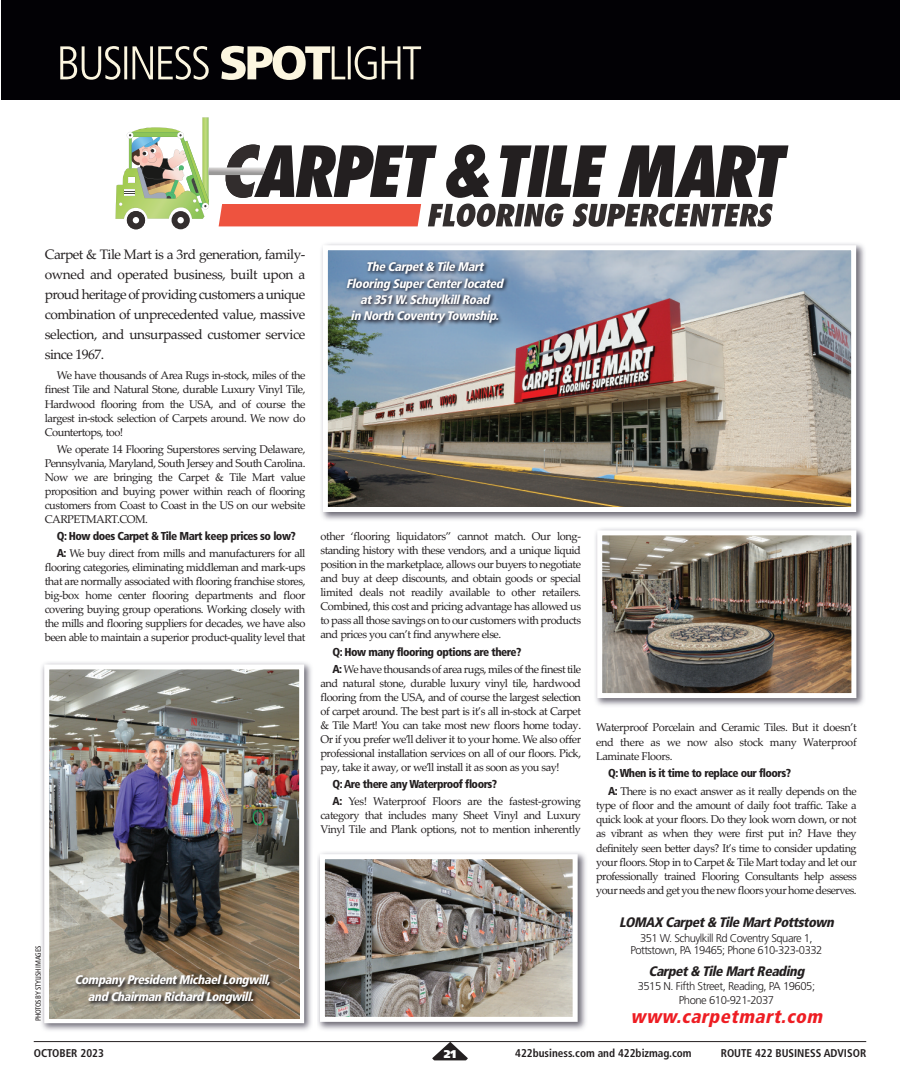
<style>
.page{position:relative;width:900px;height:1092px;background:#fff}
.page>*{position:absolute;margin:0;border:0;box-sizing:border-box;transform-origin:0 0}
.t1{font:italic 900 condensed 18.75px "Frutiger";color:#ee1d23}
.t2{font:13.75px/20px "Palatino Linotype";letter-spacing:-.03em;color:#231f20;text-align:justify}
.t3{font:italic 900 condensed 13.75px "Frutiger";color:#231f20}
.t4{font:italic 900 condensed 12.5px/16.2px "Frutiger";color:#fff;text-align:center}
.t5{font:900 condensed 11.5px "Frutiger";letter-spacing:-.045em;color:#231f20}
.t6{font:11.25px/14px "Palatino Linotype";letter-spacing:-.045em;color:#231f20;text-align:justify}
.t7{font:300 11.25px/12.6px "Frutiger";letter-spacing:-.045em;color:#231f20;text-align:center}
.t8{font:700 condensed 11.25px "Frutiger";color:#231f20}
.t9{font:900 11.25px "Frutiger";color:#fff}
.t10{font:condensed 7.5px "Frutiger";letter-spacing:-.04em;color:#231f20}
.s1{font-family:"Frutiger";font-weight:900;font-stretch:condensed;font-size:11.5px}
</style>
<div class="page">
<div style="left:2px;top:0;width:898px;height:100px;background:#020105"></div>
<img style="left:41px;top:662px;width:271px;height:369px">
<img style="left:50px;top:670px;width:248px;height:299px">
<div style="left:44px;top:664px;width:260px;height:359px;border:5px solid #fff"></div>
<img style="left:317px;top:852px;width:269px;height:178px">
<img style="left:326px;top:860px;width:246px;height:155px">
<div style="left:320px;top:854px;width:258px;height:167px;border:5px solid #fff"></div>
<img style="left:595px;top:528px;width:269px;height:178px">
<img style="left:603px;top:536px;width:247px;height:156px">
<div style="left:597px;top:530px;width:259px;height:168px;border:5px solid #fff"></div>
<img style="left:321px;top:243px;width:544px;height:277px">
<img style="left:329px;top:251px;width:521px;height:255px">
<div style="left:323px;top:245px;width:533px;height:267px;border:5px solid #fff"></div>
<svg style="left:60px;top:46px;width:361px;height:34px"></svg>
<img style="left:328px;top:253px;width:196px;height:87px">
<img style="left:45px;top:969px;width:256px;height:51px">
<img style="left:49px;top:969px;width:250px;height:49px">
<div style="left:127px;top:211px;width:18px;height:18px;background:#332e2e;border-radius:50%"></div>
<div style="left:172px;top:211px;width:18px;height:18px;background:#332e2e;border-radius:50%"></div>
<svg style="left:116px;top:117px;width:93px;height:106px"></svg>
<svg style="left:219px;top:144px;width:569px;height:83px"></svg>
<img style="left:209px;top:167px;width:57px;height:8px">
<hr style="left:34px;top:1041px;width:832px;height:1px;background:#231f20">
<svg style="left:432px;top:1041px;width:36px;height:19px"></svg>
<p class="t2" style="left:45px;top:244px;width:262px">Carpet &amp; Tile Mart is a 3rd generation, family&shy;owned and operated business, built upon a proud heritage of providing customers a unique combination of unprecedented value, massive selection, and unsurpassed customer service since 1967.</p>
<p class="t6" style="left:45px;top:368px;width:262px;text-indent:12px">We have thousands of Area Rugs in-stock, miles of the finest Tile and Natural Stone, durable Luxury Vinyl Tile, Hardwood flooring from the USA, and of course the largest in-stock selection of Carpets around. We now do Countertops, too!</p>
<p class="t6" style="left:45px;top:442px;width:262px;text-indent:12px">We operate 14 Flooring Superstores serving Delaware, Pennsylvania, Maryland, South Jersey and South Carolina.<br>Now we are bringing the Carpet &amp; Tile Mart value proposition and buying power within reach of flooring customers from Coast to Coast in the US on our website CARPETMART.COM.</p>
<p class="t5" style="left:57px;top:531px;width:241px">Q: How does Carpet &amp; Tile Mart keep prices so low?</p>
<p class="t6" style="left:45px;top:546px;width:262px;text-indent:12px"><span class="s1">A:</span> We buy direct from mills and manufacturers for all flooring categories, eliminating middleman and mark-ups that are normally associated with flooring franchise stores, big-box home center flooring departments and floor covering buying group operations. Working closely with the mills and flooring suppliers for decades, we have also been able to maintain a superior product-quality level that</p>
<p class="t4" style="left:346px;top:260px;width:161px">The Carpet &amp; Tile Mart<br>Flooring Super Center located at 351 W. Schuylkill Road<br>in North Coventry Township.</p>
<p class="t6" style="left:320px;top:529px;width:262px">other ‘flooring liquidators” cannot match. Our long&shy;standing history with these vendors, and a unique liquid position in the marketplace, allows our buyers to negotiate and buy at deep discounts, and obtain goods or special limited deals not readily available to other retailers.<br>Combined, this cost and pricing advantage has allowed us to pass all those savings on to our customers with products and prices you can’t find anywhere else.</p>
<p class="t5" style="left:332px;top:647px;width:191px">Q: How many flooring options are there?</p>
<p class="t6" style="left:320px;top:661px;width:262px;text-indent:12px"><span class="s1">A:</span>We have thousands of area rugs, miles of the finest tile and natural stone, durable luxury vinyl tile, hardwood flooring from the USA, and of course the largest selection of carpet around. The best part is it’s all in-stock at Carpet &amp; Tile Mart! You can take most new floors home today.<br>Or if you prefer we’ll deliver it to your home. We also offer professional installation services on all of our floors. Pick, pay, take it away, or we’ll install it as soon as you say!</p>
<p class="t5" style="left:332px;top:779px;width:166px">Q: Are there any Waterproof floors?</p>
<p class="t6" style="left:320px;top:794px;width:262px;text-indent:12px"><span class="s1">A:</span> Yes! Waterproof Floors are the fastest-growing category that includes many Sheet Vinyl and Luxury Vinyl Tile and Plank options, not to mention inherently</p>
<p class="t6" style="left:596px;top:720px;width:262px">Waterproof Porcelain and Ceramic Tiles. But it doesn’t end there as we now also stock many Waterproof Laminate Floors.</p>
<p class="t5" style="left:608px;top:768px;width:184px">Q: When is it time to replace our floors?</p>
<p class="t6" style="left:596px;top:783px;width:262px;text-indent:12px"><span class="s1">A:</span> There is no exact answer as it really depends on the type of floor and the amount of daily foot traffic. Take a quick look at your floors. Do they look worn down, or not as vibrant as when they were first put in? Have they definitely seen better days? It’s time to consider updating your floors. Stop in to Carpet &amp; Tile Mart today and let our professionally trained Flooring Consultants help assess your needs and get you the new floors your home deserves.</p>
<p class="t3" style="left:619px;top:916px;width:219px">LOMAX Carpet &amp; Tile Mart Pottstown</p>
<p class="t7" style="left:630px;top:932px;width:194px">351 W. Schuylkill Rd Coventry Square 1,<br>Pottstown, PA 19465; Phone 610-323-0332</p>
<p class="t3" style="left:649px;top:965px;width:160px">Carpet &amp; Tile Mart Reading</p>
<p class="t7" style="left:638px;top:979px;width:179px;line-height:13.9px">3515 N. Fifth Street, Reading, PA 19605;<br>Phone 610-921-2037</p>
<h1 class="t1" style="left:631px;top:1008px;width:197px">www.carpetmart.com</h1>
<p class="t10" style="left:35px;top:1021px;width:77px;rotate:-90deg">PHOTOS BY STYLISH IMAGES</p>
<p class="t8" style="left:34px;top:1048px;width:72px">OCTOBER 2023</p>
<p class="t9" style="left:444px;top:1049px;width:14px">21</p>
<p class="t8" style="left:515px;top:1048px;width:178px">422business.com and 422bizmag.com</p>
<p class="t8" style="left:721px;top:1048px;width:147px">ROUTE 422 BUSINESS ADVISOR</p>
<p class="t4" style="left:74px;top:972px;width:200px">Company President Michael Longwill, and Chairman Richard Longwill.</p>
</div>
